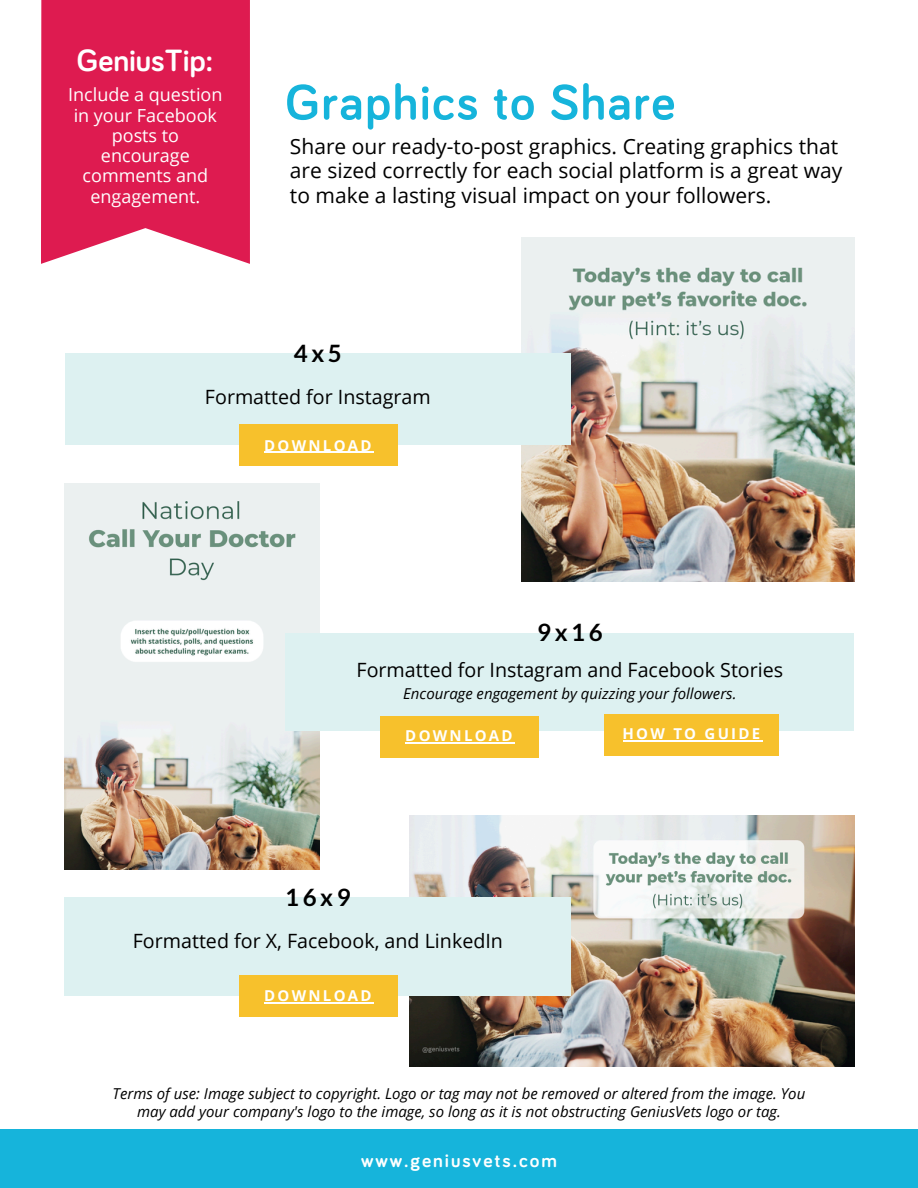
<style>
.page{position:relative;width:918px;height:1188px;background:#fff}
.page>*{position:absolute;margin:0;border:0;box-sizing:border-box;transform-origin:0 0}
.t1{font:700 51px "Bariol";letter-spacing:.03em;color:#16b4db}
.t2{font:700 31.8px "Bariol";color:#fff}
.t3{font:700 24px "Lato";letter-spacing:.15em;color:#000}
.t4{font:21px/24.8px "Open Sans";color:#000}
.t5{font:19.65px "Open Sans";color:#000}
.t6{font:700 19.5px "Bariol";letter-spacing:.1em;color:#fff}
.t7{font:18px/20.2px "Open Sans";color:#fff;text-align:center}
.t8{font:italic 15px/18px "Open Sans";color:#000;text-align:center}
.t9{font:700 15px "Open Sans";letter-spacing:.15em;color:#fff}
</style>
<div class="page">
<div style="left:0;top:1130px;width:918px;height:58px;background:#16b4db"></div>
<img style="left:522px;top:238px;width:333px;height:343px">
<div style="left:65px;top:354px;width:506px;height:91px;background:#ddf1f1"></div>
<div style="left:239px;top:424px;width:158px;height:42px;background:#f7c12c"></div>
<img style="left:65px;top:484px;width:254px;height:386px">
<div style="left:285px;top:633px;width:569px;height:97px;background:#ddf1f1"></div>
<div style="left:380px;top:716px;width:158px;height:42px;background:#f7c12c"></div>
<img style="left:409px;top:816px;width:446px;height:251px">
<div style="left:65px;top:898px;width:506px;height:98px;background:#ddf1f1"></div>
<div style="left:239px;top:975px;width:158px;height:42px;background:#f7c12c"></div>
<svg style="left:41px;top:0;width:209px;height:264px;fill:#de1b50"></svg>
<div style="left:604px;top:715px;width:175px;height:41px;background:#f7c12c"></div>
<hr style="left:264px;top:452px;width:110px;height:1px;background:#fff">
<hr style="left:405px;top:742px;width:110px;height:1px;background:#fff">
<hr style="left:264px;top:1002px;width:110px;height:1px;background:#fff">
<hr style="left:623px;top:740px;width:140px;height:1px;background:#fff">
<p class="t2" style="left:77px;top:46px;width:138px">GeniusTip:</p>
<p class="t7" style="left:68px;top:84px;width:156px">Include a question in your Facebook posts to encourage comments and engagement.</p>
<p class="t1" style="left:285px;top:79px;width:391px">Graphics to Share</p>
<p class="t4" style="left:290px;top:133px;width:554px">Share our ready-to-post graphics. Creating graphics that are sized correctly for each social platform is a great way to make a lasting visual impact on your followers.</p>
<h2 class="t3" style="left:294px;top:339px;width:49px">4x5</h2>
<h6 class="t5" style="left:205px;top:383px;width:227px">Formatted for Instagram</h6>
<h1 class="t9" style="left:264px;top:435px;width:109px">DOWNLOAD</h1>
<h5 class="t3" style="left:537px;top:617px;width:67px">9x16</h5>
<p class="t5" style="left:357px;top:656px;width:428px">Formatted for Instagram and Facebook Stories</p>
<h3 class="t8" style="left:403px;top:684px;width:335px">Encourage engagement by quizzing your followers.</h3>
<h5 class="t9" style="left:405px;top:725px;width:109px">DOWNLOAD</h5>
<h3 class="t9" style="left:623px;top:723px;width:139px">HOW TO GUIDE</h3>
<p class="t3" style="left:285px;top:882px;width:67px">16x9</p>
<p class="t5" style="left:133px;top:927px;width:372px">Formatted for X, Facebook, and LinkedIn</p>
<h3 class="t9" style="left:264px;top:985px;width:109px">DOWNLOAD</h3>
<p class="t8" style="left:113px;top:1084px;width:694px">Terms of use: Image subject to copyright. Logo or tag may not be removed or altered from the image. You may add your company's logo to the image, so long as it is not obstructing GeniusVets logo or tag.</p>
<h5 class="t6" style="left:361px;top:1152px;width:197px">www.geniusvets.com</h5>
</div>
